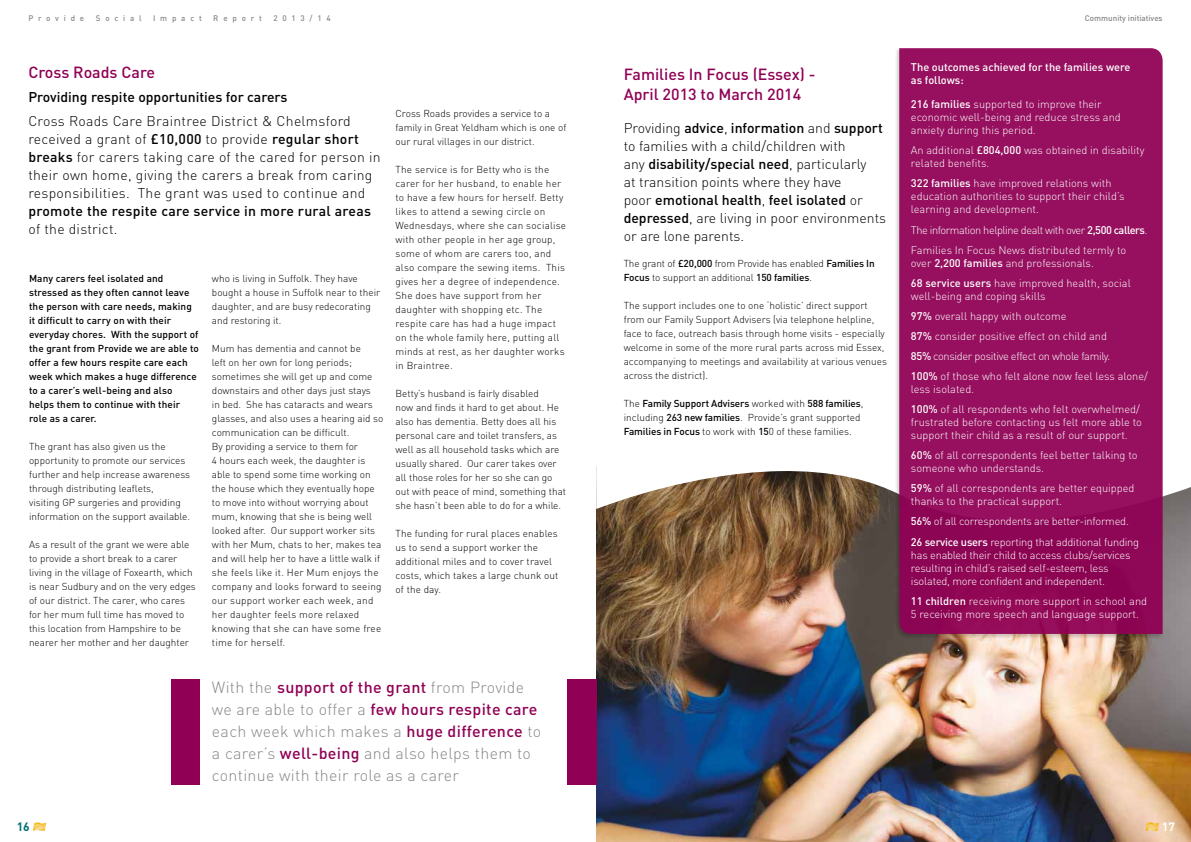
<style>
.page{position:relative;width:1191px;height:842px;background:#fff}
.page>*{position:absolute;margin:0;border:0;box-sizing:border-box;transform-origin:0 0}
.t1{font:300 16px/22px "DIN";letter-spacing:.02em;color:#878787}
.t2{font:500 16px/20px "DIN";color:#900055}
.t3{font:300 14px/18px "DIN";letter-spacing:.02em;color:#000}
.t4{font:300 14px/18px "DIN";color:#000}
.t5{font:500 14px "DIN";letter-spacing:.02em;color:#000}
.t6{font:500 14px "DIN";color:#000}
.t7{font:700 12px "DIN";color:#007078}
.t8{font:700 12px "DIN";color:#fff}
.t9{font:300 11px/13px "DIN";color:#fff}
.t10{font:300 11px/13px "DIN";letter-spacing:-.02em;color:#fff}
.t11{font:300 11px/20.1px "DIN";letter-spacing:-.035em;color:#fff}
.t12{font:500 11px/13px "DIN";color:#fff}
.t13{font:300 10px/14px "DIN";color:#000}
.t14{font:300 10px/14px "DIN";letter-spacing:.02em;color:#000}
.t15{font:500 10px/14px "DIN";letter-spacing:.01em;color:#000}
.t16{font:500 8px "DIN";letter-spacing:.6em;color:#878787}
.t17{font:500 8px "DIN";color:#878686}
.s1{font-weight:500}
.s2{font-weight:500;color:#900055}
</style>
<div class="page">
<svg style="left:33px;top:822px;width:13px;height:9px"></svg>
<img style="left:596px;top:520px;width:595px;height:322px">
<svg style="left:596px;top:466px;width:595px;height:54px"></svg>
<div style="left:894px;top:47px;width:269px;height:592px;background:#000;opacity:.2"></div>
<svg style="left:899px;top:48px;width:263px;height:586px;background:#940e5c"></svg>
<div style="left:567px;top:679px;width:29px;height:106px;background:#900055"></div>
<div style="left:172px;top:679px;width:28px;height:106px;background:#900055"></div>
<svg style="left:1145px;top:822px;width:13px;height:9px"></svg>
<p class="t16" style="left:28px;top:13px;width:57px">Provide</p>
<p class="t16" style="left:96px;top:13px;width:47px">Social</p>
<p class="t16" style="left:153px;top:13px;width:50px">Impact</p>
<p class="t16" style="left:213px;top:13px;width:50px">Report</p>
<p class="t16" style="left:273px;top:13px;width:59px">2013/14</p>
<h1 class="t2" style="left:28px;top:62px;width:128px">Cross Roads Care</h1>
<h2 class="t6" style="left:28px;top:88px;width:261px">Providing respite opportunities for carers</h2>
<p class="t3" style="left:28px;top:112px;width:354px">Cross Roads Care Braintree District &amp; Chelmsford received a grant of <span class="s1">£10,000</span> to provide <span class="s1">regular short breaks</span> for carers taking care of the cared for person in their own home, giving the carers a break from caring responsibilities. The grant was used to continue and</p>
<h2 class="t5" style="left:28px;top:202px;width:344px">promote the respite care service in more rural areas</h2>
<h2 class="t3" style="left:28px;top:220px;width:91px">of the district.</h2>
<p class="t15" style="left:29px;top:271px;width:171px">Many carers feel isolated and stressed as they often cannot leave the person with care needs, making it difficult to carry on with their everyday chores. With the support of the grant from Provide we are able to offer a few hours respite care each week which makes a huge difference to a carer’s well-being and also helps them to continue with their role as a carer.</p>
<p class="t13" style="left:29px;top:439px;width:163px">The grant has also given us the opportunity to promote our services further and help increase awareness through distributing leaflets,<br>visiting GP surgeries and providing information on the support available.</p>
<p class="t13" style="left:29px;top:537px;width:168px">As a result of the grant we were able to provide a short break to a carer living in the village of Foxearth, which is near Sudbury and on the very edges of our district. The carer, who cares for her mum full time has moved to this location from Hampshire to be nearer her mother and her daughter</p>
<p class="t13" style="left:212px;top:271px;width:170px">who is living in Suffolk. They have bought a house in Suffolk near to their daughter, and are busy redecorating and restoring it.</p>
<p class="t13" style="left:212px;top:341px;width:173px">Mum has dementia and cannot be<br>left on her own for long periods; sometimes she will get up and come downstairs and other days just stays<br>in bed. She has cataracts and wears glasses, and also uses a hearing aid so communication can be difficult.<br>By providing a service to them for<br>4 hours each week, the daughter is able to spend some time working on the house which they eventually hope to move into without worrying about mum, knowing that she is being well looked after. Our support worker sits with her Mum, chats to her, makes tea and will help her to have a little walk if she feels like it. Her Mum enjoys the company and looks forward to seeing our support worker each week, and her daughter feels more relaxed knowing that she can have some free time for herself.</p>
<p class="t13" style="left:395px;top:106px;width:172px">Cross Roads provides a service to a family in Great Yeldham which is one of our rural villages in our district.</p>
<p class="t14" style="left:395px;top:162px;width:172px">The service is for Betty who is the carer for her husband, to enable her to have a few hours for herself. Betty likes to attend a sewing circle on<br>Wednesdays, where she can socialise with other people in her age group, some of whom are carers too, and also compare the sewing items. This gives her a degree of independence.<br>She does have support from her daughter with shopping etc. The respite care has had a huge impact on the whole family here, putting all minds at rest, as her daughter works in Braintree.</p>
<p class="t13" style="left:395px;top:386px;width:172px">Betty’s husband is fairly disabled<br>now and finds it hard to get about. He also has dementia. Betty does all his personal care and toilet transfers, as well as all household tasks which are usually shared. Our carer takes over all those roles for her so she can go out with peace of mind, something that she hasn’t been able to do for a while.</p>
<p class="t13" style="left:395px;top:526px;width:164px">The funding for rural places enables us to send a support worker the additional miles and to cover travel costs, which takes a large chunk out of the day.</p>
<p class="t7" style="left:17px;top:819px;width:15px">16</p>
<h1 class="t1" style="left:212px;top:676px;width:331px">With the <span class="s2">support of the grant</span> from Provide we are able to offer a <span class="s2">few hours respite care </span>each week which makes a <span class="s2">huge difference</span> to a carer’s <span class="s2">well-being</span> and also helps them to continue with their role as a carer</h1>
<h1 class="t2" style="left:623px;top:64px;width:193px">Families In Focus (Essex) -<br>April 2013 to March 2014</h1>
<p class="t4" style="left:623px;top:119px;width:264px">Providing <span class="s1">advice</span>, <span class="s1">information</span> and <span class="s1">support </span>to families with a child/children with<br>any <span class="s1">disability/special need</span>, particularly<br>at transition points where they have<br>poor <span class="s1">emotional health</span>, <span class="s1">feel isolated</span> or <span class="s1">depressed</span>, are living in poor environments or are lone parents.</p>
<p class="t13" style="left:623px;top:256px;width:252px">The grant of <span class="s1">£20,000</span> from Provide has enabled <span class="s1">Families In<br>Focus</span> to support an additional <span class="s1">150 families</span>.</p>
<p class="t13" style="left:623px;top:298px;width:265px">The support includes one to one ‘holistic’ direct support from our Family Support Advisers (via telephone helpline, face to face, outreach basis through home visits - especially welcome in some of the more rural parts across mid Essex, accompanying to meetings and availability at various venues across the district).</p>
<p class="t13" style="left:623px;top:396px;width:241px">The <span class="s1">Family Support Advisers</span> worked with <span class="s1">588 families</span>, including <span class="s1">263 new families</span>. Provide’s grant supported<br><span class="s1">Families in Focus</span> to work with <span class="s1">15</span>0 of these families.</p>
<p class="t17" style="left:1085px;top:13px;width:79px">Community initiatives</p>
<p class="t12" style="left:911px;top:60px;width:221px">The outcomes achieved for the families were as follows:</p>
<p class="t9" style="left:911px;top:98px;width:211px"><span class="s1">216 families</span> supported to improve their economic well-being and reduce stress and anxiety during this period.</p>
<p class="t9" style="left:911px;top:144px;width:235px">An additional <span class="s1">£804,000</span> was obtained in disability related benefits.</p>
<p class="t9" style="left:911px;top:177px;width:215px"><span class="s1">322 families</span> have improved relations with education authorities to support their child’s learning and development.</p>
<p class="t11" style="left:911px;top:219px;width:238px">The information helpline dealt with over <span class="s1">2,500 callers</span>.<br>Families In Focus News distributed termly to</p>
<p class="t9" style="left:911px;top:252px;width:221px;line-height:20.1px">over <span class="s1">2,200 families</span> and professionals.<br><span class="s1">68 service users</span> have improved health, social</p>
<p class="t9" style="left:911px;top:286px;width:238px;line-height:20.1px">well-being and coping skills<br><span class="s1">97%</span> overall happy with outcome<br><span class="s1">87%</span> consider positive effect on child and<br><span class="s1">85%</span> consider positive effect on whole family.<br><span class="s1">100%</span> of those who felt alone now feel less alone/</p>
<p class="t9" style="left:911px;top:379px;width:230px;line-height:20.1px">less isolated.<br><span class="s1">100%</span> of all respondents who felt overwhelmed/</p>
<p class="t9" style="left:911px;top:416px;width:232px">frustrated before contacting us felt more able to support their child as a result of our support.</p>
<p class="t9" style="left:911px;top:449px;width:228px"><span class="s1">60%</span> of all correspondents feel better talking to someone who understands.</p>
<p class="t9" style="left:911px;top:482px;width:225px"><span class="s1">59%</span> of all correspondents are better equipped thanks to the practical support.</p>
<p class="t10" style="left:911px;top:511px;width:230px;line-height:20.1px"><span class="s1">56%</span> of all correspondents are better-informed.<br><span class="s1">26 service users</span> reporting that additional funding</p>
<p class="t10" style="left:911px;top:548px;width:221px">has enabled their child to access clubs/services resulting in child’s raised self-esteem, less isolated, more confident and independent.</p>
<p class="t9" style="left:911px;top:594px;width:238px"><span class="s1">11 children</span> receiving more support in school and<br>5 receiving more speech and language support.</p>
<p class="t8" style="left:1161px;top:819px;width:15px">17</p>
</div>
